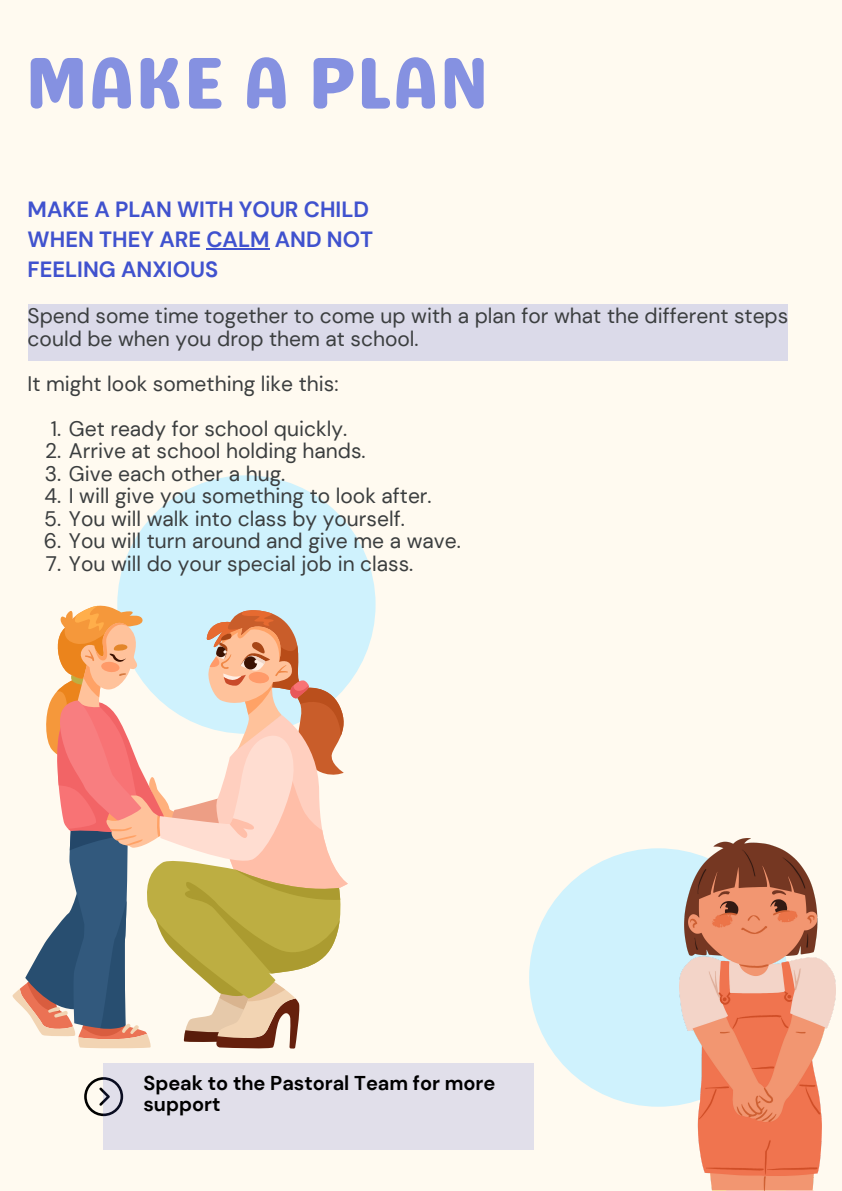
<style>
.page{position:relative;width:842px;height:1191px;background:#fff}
.page>*{position:absolute;margin:0;border:0;box-sizing:border-box;transform-origin:0 0}
.t1{font:73px "Genty Sans";color:#8591e1}
.t2{font:700 22px/30px "DM Sans";color:#4052ce}
.t3{font:21px/22.5px "DM Sans";color:#3b3e3f}
.t4{font:700 20px/21px "DM Sans";color:#000}
</style>
<div class="page">
<div style="left:0;top:0;width:842px;height:1190px;background:#fffaf0"></div>
<div style="left:529px;top:848px;width:258px;height:258px;background:#cff2fd;border-radius:50%"></div>
<div style="left:117px;top:475px;width:259px;height:258px;background:#cff2fd;border-radius:50%"></div>
<svg style="left:84px;top:1076px;width:20px;height:39px"></svg>
<div style="left:104px;top:1063px;width:430px;height:86px;background:#e1dfea"></div>
<div style="left:28px;top:304px;width:759px;height:56px;background:#dbdae9"></div>
<svg style="left:12px;top:604px;width:336px;height:445px"></svg>
<img style="left:680px;top:838px;width:155px;height:352px">
<hr style="left:206px;top:248px;width:64px;height:2px;background:#4052ce">
<p class="t1" style="left:25px;top:39px;width:466px">MAKE A PLAN</p>
<p class="t2" style="left:28px;top:194px;width:347px">MAKE A PLAN WITH YOUR CHILD<br>WHEN THEY ARE CALM AND NOT<br>FEELING ANXIOUS</p>
<p class="t3" style="left:28px;top:305px;width:762px">Spend some time together to come up with a plan for what the different steps could be when you drop them at school.</p>
<p class="t3" style="left:28px;top:372px;width:312px">It might look something like this:</p>
<p class="t3" style="left:51px;top:417px;width:298px">1. Get ready for school quickly.</p>
<p class="t3" style="left:45px;top:439px;width:322px">2. Arrive at school holding hands.</p>
<p class="t3" style="left:45px;top:462px;width:242px">3. Give each other a hug.</p>
<p class="t3" style="left:44px;top:484px;width:389px">4. I will give you something to look after.</p>
<p class="t3" style="left:44px;top:507px;width:362px">5. You will walk into class by yourself.</p>
<p class="t3" style="left:44px;top:529px;width:418px">6. You will turn around and give me a wave.</p>
<p class="t3" style="left:46px;top:552px;width:369px">7. You will do your special job in class.</p>
<p class="t4" style="left:143px;top:1072px;width:353px">Speak to the Pastoral Team for more support</p>
</div>
